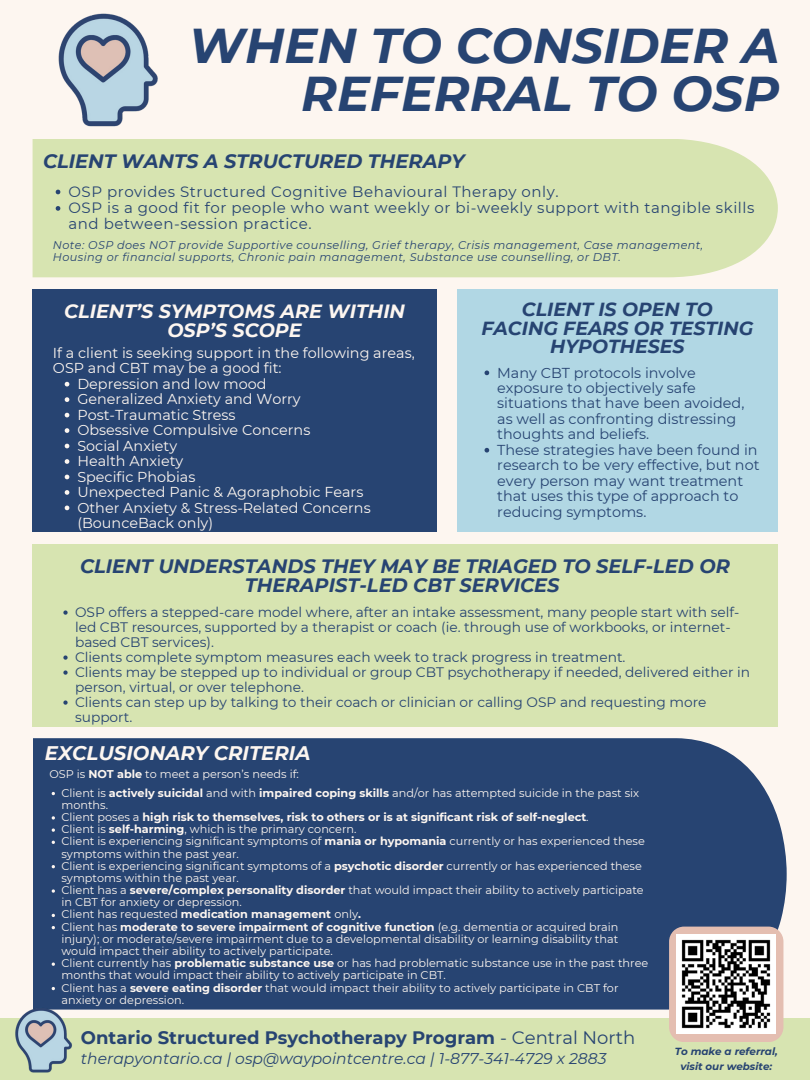
<style>
.page{position:relative;width:810px;height:1080px;background:#fdf6f0}
.page>*{position:absolute;margin:0;border:0;box-sizing:border-box;transform-origin:0 0}
.t1{font:italic 700 48.81px/48.8px "Montserrat";color:#274472;text-align:right}
.t2{font:italic 700 19.69px "Montserrat";color:#fdf6f0}
.t3{font:italic 700 19.38px/19.7px "Montserrat";color:#274472;text-align:center}
.t4{font:italic 700 19.31px "Montserrat";color:#274472}
.t5{font:italic 700 19.19px/18.8px "Montserrat";color:#fdf6f0;text-align:center}
.t6{font:italic 700 18.94px/18.8px "Montserrat";color:#274472;text-align:center}
.t7{font:700 18px "Montserrat";color:#274472}
.t8{font:italic 15.5px "Montserrat";color:#274472}
.t9{font:15px/16.4px "Montserrat";letter-spacing:.035em;color:#274472}
.t10{font:14.38px/15.5px "Montserrat";color:#fdf6f0}
.t11{font:14.38px/15.5px "Montserrat";color:#274472}
.t12{font:13.75px/15px "Montserrat";color:#274472}
.t13{font:11.25px/12.2px "Montserrat";color:#fdf6f0}
.t14{font:italic 11.25px/12.2px "Montserrat";letter-spacing:.035em;color:#274472}
.t15{font:700 11.25px "Montserrat";color:#fdf6f0}
.t16{font:italic 700 10.31px/14.1px "Montserrat";color:#274472;text-align:center}
.s1{font-weight:700}
.s2{font-weight:400}
</style>
<div class="page">
<div style="left:33px;top:545px;width:745px;height:182px;background:#d7e4b1"></div>
<div style="left:33px;top:738px;width:754px;height:272px;background:#274472"></div>
<div style="left:33px;top:139px;width:745px;height:138px;background:#d7e4b1"></div>
<div style="left:33px;top:289px;width:404px;height:243px;background:#274472"></div>
<div style="left:457px;top:289px;width:321px;height:243px;background:#b1d7e4"></div>
<div style="left:0;top:1019px;width:810px;height:61px;background:#d7e4b1"></div>
<img style="left:0;top:1004px;width:86px;height:69px">
<svg style="left:669px;top:927px;width:114px;height:115px;background:#e2c1b5"></svg>
<img style="left:676px;top:935px;width:99px;height:99px">
<img style="left:33px;top:13px;width:150px;height:127px">
<svg style="left:485px;top:371px;width:4px;height:4px"></svg>
<svg style="left:485px;top:448px;width:4px;height:5px"></svg>
<svg style="left:65px;top:382px;width:4px;height:5px"></svg>
<svg style="left:65px;top:397px;width:4px;height:5px"></svg>
<svg style="left:65px;top:413px;width:4px;height:4px"></svg>
<svg style="left:65px;top:428px;width:4px;height:5px"></svg>
<svg style="left:65px;top:444px;width:4px;height:4px"></svg>
<svg style="left:65px;top:459px;width:4px;height:5px"></svg>
<svg style="left:65px;top:475px;width:4px;height:4px"></svg>
<svg style="left:65px;top:490px;width:4px;height:5px"></svg>
<svg style="left:65px;top:506px;width:4px;height:4px"></svg>
<svg style="left:52px;top:816px;width:3px;height:4px"></svg>
<svg style="left:52px;top:828px;width:3px;height:4px"></svg>
<svg style="left:52px;top:889px;width:3px;height:4px"></svg>
<svg style="left:63px;top:610px;width:5px;height:5px"></svg>
<svg style="left:63px;top:655px;width:5px;height:5px"></svg>
<svg style="left:63px;top:670px;width:5px;height:5px"></svg>
<svg style="left:63px;top:700px;width:5px;height:5px"></svg>
<svg style="left:56px;top:190px;width:4px;height:4px"></svg>
<svg style="left:56px;top:206px;width:4px;height:5px"></svg>
<h3 class="t1" style="left:188px;top:21px;width:592px">WHEN TO CONSIDER A<br>REFERRAL TO OSP</h3>
<p class="t4" style="left:43px;top:149px;width:423px">CLIENT WANTS A STRUCTURED THERAPY</p>
<p class="t9" style="left:69px;top:183px;width:492px">OSP provides Structured Cognitive Behavioural Therapy only.</p>
<p class="t9" style="left:69px;top:200px;width:687px">OSP is a good fit for people who want weekly or bi-weekly support with tangible skills and between-session practice.</p>
<p class="t14" style="left:53px;top:239px;width:652px">Note: OSP does NOT provide Supportive counselling, Grief therapy, Crisis management, Case management,<br>Housing or financial supports, Chronic pain management, Substance use counselling, or DBT.</p>
<p class="t5" style="left:64px;top:302px;width:342px">CLIENT’S SYMPTOMS ARE WITHIN<br>OSP’S SCOPE</p>
<p class="t10" style="left:53px;top:345px;width:363px">If a client is seeking support in the following areas,<br>OSP and CBT may be a good fit:</p>
<p class="t10" style="left:77px;top:376px;width:191px">Depression and low mood</p>
<p class="t10" style="left:77px;top:391px;width:225px">Generalized Anxiety and Worry</p>
<p class="t10" style="left:77px;top:407px;width:160px">Post-Traumatic Stress</p>
<p class="t10" style="left:77px;top:422px;width:235px">Obsessive Compulsive Concerns</p>
<p class="t10" style="left:77px;top:438px;width:101px">Social Anxiety</p>
<p class="t10" style="left:77px;top:453px;width:107px">Health Anxiety</p>
<p class="t10" style="left:77px;top:469px;width:119px">Specific Phobias</p>
<p class="t10" style="left:77px;top:484px;width:288px">Unexpected Panic &amp; Agoraphobic Fears</p>
<h2 class="t10" style="left:77px;top:500px;width:295px">Other Anxiety &amp; Stress-Related Concerns (BounceBack only)</h2>
<p class="t6" style="left:481px;top:300px;width:273px">CLIENT IS OPEN TO<br>FACING FEARS OR TESTING<br>HYPOTHESES</p>
<p class="t11" style="left:497px;top:365px;width:249px">Many CBT protocols involve exposure to objectively safe situations that have been avoided, as well as confronting distressing thoughts and beliefs.</p>
<h2 class="t11" style="left:497px;top:442px;width:264px">These strategies have been found in research to be very effective, but not every person may want treatment that uses this type of approach to reducing symptoms.</h2>
<p class="t3" style="left:80px;top:556px;width:651px">CLIENT UNDERSTANDS THEY MAY BE TRIAGED TO SELF-LED OR<br>THERAPIST-LED CBT SERVICES</p>
<p class="t12" style="left:75px;top:605px;width:666px">OSP offers a stepped-care model where, after an intake assessment, many people start with self&shy;led CBT resources, supported by a therapist or coach (ie. through use of workbooks, or internet&shy;based CBT services).</p>
<p class="t12" style="left:75px;top:650px;width:552px">Clients complete symptom measures each week to track progress in treatment.</p>
<p class="t12" style="left:75px;top:665px;width:677px">Clients may be stepped up to individual or group CBT psychotherapy if needed, delivered either in person, virtual, or over telephone.</p>
<p class="t12" style="left:75px;top:695px;width:633px">Clients can step up by talking to their coach or clinician or calling OSP and requesting more support.</p>
<h4 class="t2" style="left:45px;top:741px;width:267px">EXCLUSIONARY CRITERIA</h4>
<h4 class="t13" style="left:50px;top:768px;width:251px">OSP is <span class="s1">NOT able</span> to meet a person’s needs if:</h4>
<p class="t13" style="left:61px;top:786px;width:579px">Client is <span class="s1">actively suicidal</span> and with <span class="s1">impaired coping skills</span> and/or has attempted suicide in the past six months.</p>
<p class="t15" style="left:61px;top:810px;width:529px"><span class="s2">Client poses a</span> high risk to themselves, risk to others or is at significant risk of self-neglect<span class="s2">.</span></p>
<h2 class="t13" style="left:61px;top:823px;width:297px">Client is <span class="s1">self-harming</span>, which is the primary concern.</h2>
<p class="t13" style="left:61px;top:835px;width:585px">Client is experiencing significant symptoms of <span class="s1">mania or hypomania</span> currently or has experienced these symptoms within the past year.</p>
<p class="t13" style="left:61px;top:860px;width:582px">Client is experiencing significant symptoms of a <span class="s1">psychotic disorder</span> currently or has experienced these symptoms within the past year.</p>
<p class="t13" style="left:61px;top:884px;width:584px">Client has a <span class="s1">severe/complex personality disorder</span> that would impact their ability to actively participate in CBT for anxiety or depression.</p>
<p class="t13" style="left:61px;top:908px;width:301px">Client has requested <span class="s1">medication management</span> only<span class="s1">.</span></p>
<h2 class="t13" style="left:61px;top:921px;width:559px;text-align:justify">Client has <span class="s1">moderate to severe impairment of cognitive function</span> (e.g. dementia or acquired brain injury); or moderate/severe impairment due to a developmental disability or learning disability that would impact their ability to actively participate.</h2>
<p class="t13" style="left:61px;top:957px;width:588px">Client currently has <span class="s1">problematic substance use</span> or has had problematic substance use in the past three months that would impact their ability to actively participate in CBT.</p>
<p class="t13" style="left:61px;top:981px;width:559px">Client has a <span class="s1">severe eating disorder</span> that would impact their ability to actively participate in CBT for anxiety or depression.</p>
<p class="t7" style="left:81px;top:1027px;width:556px">Ontario Structured Psychotherapy Program <span class="s2">- Central North</span></p>
<p class="t8" style="left:81px;top:1049px;width:527px">therapyontario.ca | osp@waypointcentre.ca | 1-877-341-4729 x 2883</p>
<h6 class="t16" style="left:675px;top:1045px;width:105px">To make a referral, visit our website:</h6>
</div>
